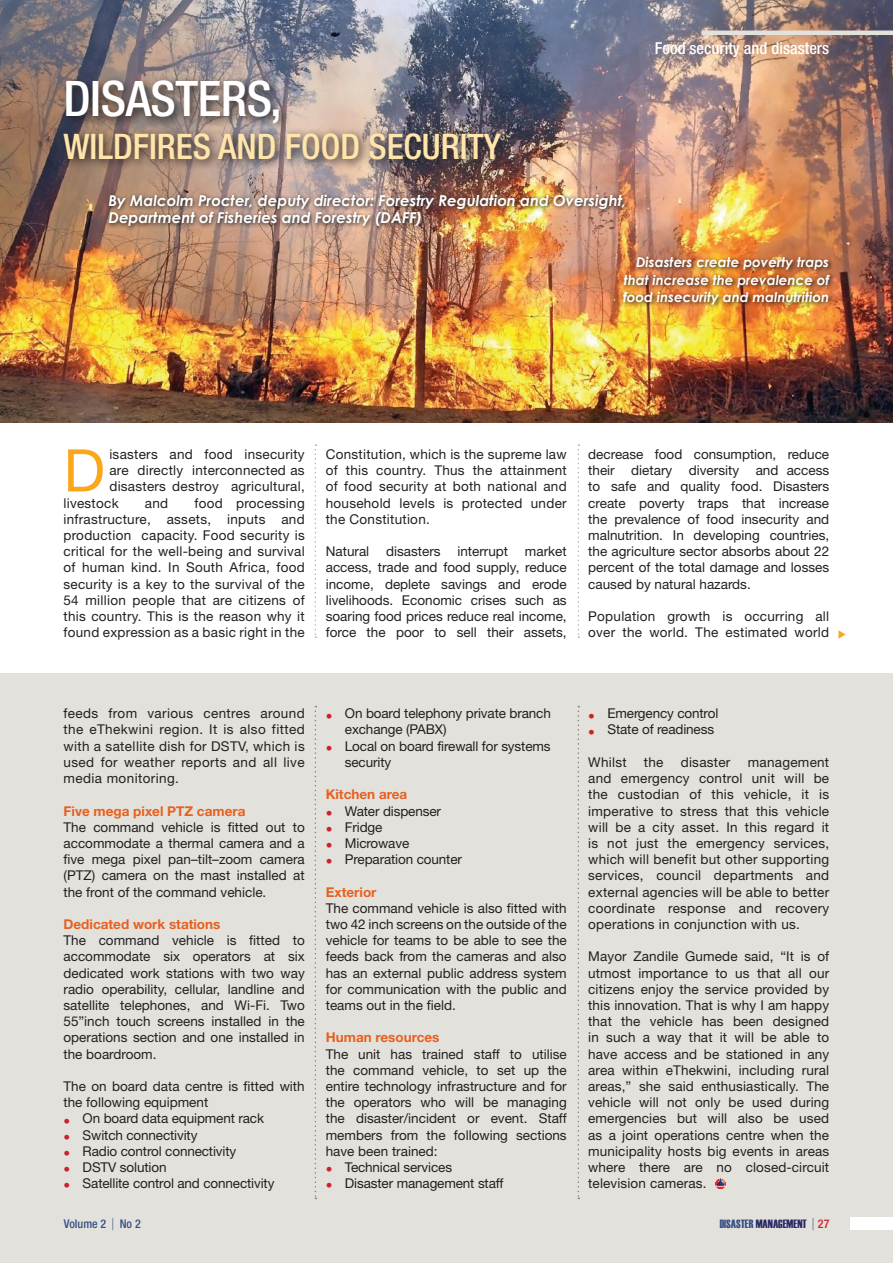
<style>
.page{position:relative;width:893px;height:1263px;background:#fff}
.page>*{position:absolute;margin:0;border:0;box-sizing:border-box;transform-origin:0 0}
.t1{font:58.95px "Helvetica Neue";color:#f9a71b}
.t2{font:500 condensed 49.05px "Helvetica Neue";color:#fff}
.t3{font:500 condensed 35.25px "Helvetica Neue";color:#ffe5ab}
.t4{font:500 condensed 16.5px "Helvetica Neue";color:#fff}
.t5{font:italic 700 15px/17.2px "Century Gothic";color:#fff}
.t6{font:13.5px/16.2px "Helvetica Neue";color:#231f20;text-align:justify}
.t7{font:13.5px/16.2px "Helvetica Neue";letter-spacing:.02em;color:#231f20}
.t8{font:italic 700 13.5px/17.2px "Century Gothic";color:#fff;text-align:justify}
.t9{font:700 13.5px "Helvetica Neue";color:#e7601f}
.t10{font:12px "Haettenschweiler";color:#272a64}
.t11{font:500 condensed 12px "Helvetica Neue";color:#355084}
.t12{font:500 condensed 12px "Helvetica Neue";color:#d02029}
.s1{color:#d02029}
.s2{font-size:16.5px}
.s3{font-size:16.5px;color:#355084}
.s4{color:#355084}
</style>
<div class="page">
<div style="left:0;top:674px;width:893px;height:589px;background:#e3e1dc"></div>
<div style="left:850px;top:1218px;width:43px;height:12px;background:#fff"></div>
<img style="left:0;top:0;width:893px;height:423px">
<hr style="left:702px;top:31px;width:191px;height:4px;background:#e3e1dc">
<svg style="left:578px;top:706px;width:1px;height:493px"></svg>
<svg style="left:578px;top:444px;width:1px;height:194px"></svg>
<svg style="left:315px;top:706px;width:1px;height:493px"></svg>
<svg style="left:315px;top:444px;width:1px;height:194px"></svg>
<svg style="left:715px;top:1178px;width:10px;height:10px"></svg>
<img style="left:106px;top:191px;width:524px;height:40px">
<img style="left:59px;top:75px;width:453px;height:96px">
<svg style="left:838px;top:630px;width:8px;height:9px"></svg>
<img style="left:620px;top:255px;width:215px;height:55px">
<h2 class="t2" style="left:64px;top:70px;width:49px">Disast</h2>
<h2 class="t2" style="left:198px;top:70px;width:86px">ers,</h2>
<h3 class="t3" style="left:64px;top:125px;width:18px">wild</h3>
<h3 class="t3" style="left:133px;top:125px;width:106px">fires and</h3>
<h3 class="t3" style="left:285px;top:125px;width:36px">food</h3>
<h3 class="t3" style="left:368px;top:125px;width:134px">security</h3>
<p class="t5" style="left:109px;top:191px;width:519px">By Malcolm Procter, deputy director: Forestry Regulation and Oversight,<br>Department of Fisheries and Forestry (DAFF)</p>
<p class="t4" style="left:655px;top:39px;width:176px">Food security and disasters</p>
<p class="t8" style="left:623px;top:253px;width:208px;text-indent:13px">Disasters create poverty traps that increase the prevalence of food insecurity and malnutrition</p>
<h1 class="t1" style="left:64px;top:435px;width:43px">D</h1>
<p class="t7" style="left:109px;top:446px;width:197px">isasters and food insecurity</p>
<p class="t7" style="left:109px;top:462px;width:197px">are directly interconnected as</p>
<p class="t7" style="left:109px;top:478px;width:197px">disasters destroy agricultural,</p>
<p class="t7" style="left:64px;top:495px;width:57px">livestock</p>
<p class="t6" style="left:145px;top:495px;width:25px">and</p>
<p class="t6" style="left:64px;top:495px;width:243px;text-indent:131px">food processing infrastructure, assets, inputs and production capacity. Food security is critical for the well-being and survival of human kind. In South Africa, food security is a key to the survival of the 54 million people that are citizens of this country. This is the reason why it found expression as a basic right in the</p>
<p class="t6" style="left:326px;top:446px;width:242px">Constitution, which is the supreme law of this country. Thus the attainment of food security at both national and household levels is protected under the Constitution.</p>
<p class="t6" style="left:326px;top:543px;width:242px">Natural disasters interrupt market access, trade and food supply, reduce income, deplete savings and erode livelihoods. Economic crises such as soaring food prices reduce real income, force the poor to sell their assets,</p>
<p class="t6" style="left:588px;top:446px;width:242px">decrease food consumption, reduce their dietary diversity and access to safe and quality food. Disasters create poverty traps that increase the prevalence of food insecurity and malnutrition. In developing countries, the agriculture sector absorbs about 22 percent of the total damage and losses caused by natural hazards.</p>
<p class="t7" style="left:588px;top:608px;width:242px">Population growth is occurring all over the world. The estimated world</p>
<p class="t6" style="left:64px;top:705px;width:243px">feeds from various centres around the eThekwini region. It is also fitted with a satellite dish for DSTV, which is used for weather reports and all live media monitoring.</p>
<p class="t9" style="left:64px;top:802px;width:183px">Five mega pixel PTZ camera</p>
<p class="t6" style="left:64px;top:819px;width:243px">The command vehicle is fitted out to accommodate a thermal camera and a five mega pixel pan–tilt–zoom camera (PTZ) camera on the mast installed at the front of the command vehicle.</p>
<p class="t9" style="left:64px;top:916px;width:158px">Dedicated work stations</p>
<p class="t6" style="left:64px;top:932px;width:243px">The command vehicle is fitted to accommodate six operators at six dedicated work stations with two way radio operability, cellular, landline and satellite telephones, and Wi-Fi. Two 55”inch touch screens installed in the operations section and one installed in the boardroom.</p>
<p class="t6" style="left:64px;top:1078px;width:243px">The on board data centre is fitted with the following equipment</p>
<p class="t6" style="left:64px;top:1110px;width:202px"><span class="s1">•</span> On board data equipment rack</p>
<p class="t6" style="left:64px;top:1126px;width:135px"><span class="s1">•</span> Switch connectivity</p>
<p class="t6" style="left:64px;top:1143px;width:174px"><span class="s1">•</span> Radio control connectivity</p>
<p class="t6" style="left:64px;top:1159px;width:105px"><span class="s1">•</span> DSTV solution</p>
<p class="t6" style="left:64px;top:1175px;width:212px"><span class="s1">•</span> Satellite control and connectivity</p>
<p class="t6" style="left:345px;top:705px;width:207px;text-indent:-19px"><span class="s1">•</span> On board telephony private branch exchange (PABX)</p>
<p class="t6" style="left:345px;top:738px;width:207px;text-indent:-19px"><span class="s1">•</span> Local on board firewall for systems security</p>
<p class="t9" style="left:326px;top:786px;width:83px">Kitchen area</p>
<p class="t6" style="left:326px;top:802px;width:117px"><span class="s1">•</span> Water dispenser</p>
<p class="t6" style="left:326px;top:819px;width:58px"><span class="s1">•</span> Fridge</p>
<p class="t6" style="left:326px;top:835px;width:85px"><span class="s1">•</span> Microwave</p>
<p class="t6" style="left:326px;top:851px;width:138px"><span class="s1">•</span> Preparation counter</p>
<p class="t9" style="left:326px;top:883px;width:52px">Exterior</p>
<p class="t6" style="left:326px;top:900px;width:242px">The command vehicle is also fitted with two 42 inch screens on the outside of the vehicle for teams to be able to see the feeds back from the cameras and also has an external public address system for communication with the public and teams out in the field.</p>
<p class="t9" style="left:326px;top:1029px;width:115px">Human resources</p>
<p class="t6" style="left:326px;top:1045px;width:242px">The unit has trained staff to utilise the command vehicle, to set up the entire technology infrastructure and for the operators who will be managing the disaster/incident or event. Staff members from the following sections have been trained:</p>
<p class="t6" style="left:326px;top:1159px;width:128px"><span class="s1">•</span> Technical services</p>
<p class="t6" style="left:326px;top:1175px;width:179px"><span class="s1">•</span> Disaster management staff</p>
<p class="t6" style="left:588px;top:705px;width:132px"><span class="s1">•</span> Emergency control</p>
<p class="t6" style="left:588px;top:721px;width:127px"><span class="s1">•</span> State of readiness</p>
<p class="t6" style="left:588px;top:754px;width:40px">Whilst</p>
<p class="t6" style="left:644px;top:754px;width:21px">the</p>
<p class="t7" style="left:681px;top:754px;width:51px">disaster</p>
<p class="t6" style="left:588px;top:754px;width:242px;text-indent:159px">management and emergency control unit will be the custodian of this vehicle, it is imperative to stress that this vehicle will be a city asset. In this regard it is not just the emergency services, which will benefit but other supporting services, council departments and external agencies will be able to better coordinate response and recovery operations in conjunction with us.</p>
<p class="t6" style="left:588px;top:948px;width:242px">Mayor Zandile Gumede said, “It is of utmost importance to us that all our citizens enjoy the service provided by this innovation. That is why I am happy that the vehicle has been designed in such a way that it will be able to have access and be stationed in any area within eThekwini, including rural areas,” she said enthusiastically. The vehicle will not only be used during emergencies but will also be used as a joint operations centre when the municipality hosts big events in areas where there are no closed-circuit television cameras.</p>
<p class="t11" style="left:64px;top:1217px;width:78px">Volume 2 <span class="s2">|</span> No 2</p>
<p class="t12" style="left:812px;top:1217px;width:19px"><span class="s3">|</span> 27</p>
<p class="t10" style="left:720px;top:1216px;width:89px"><span class="s4">DISASTER</span> MANAGEMENT</p>
</div>
